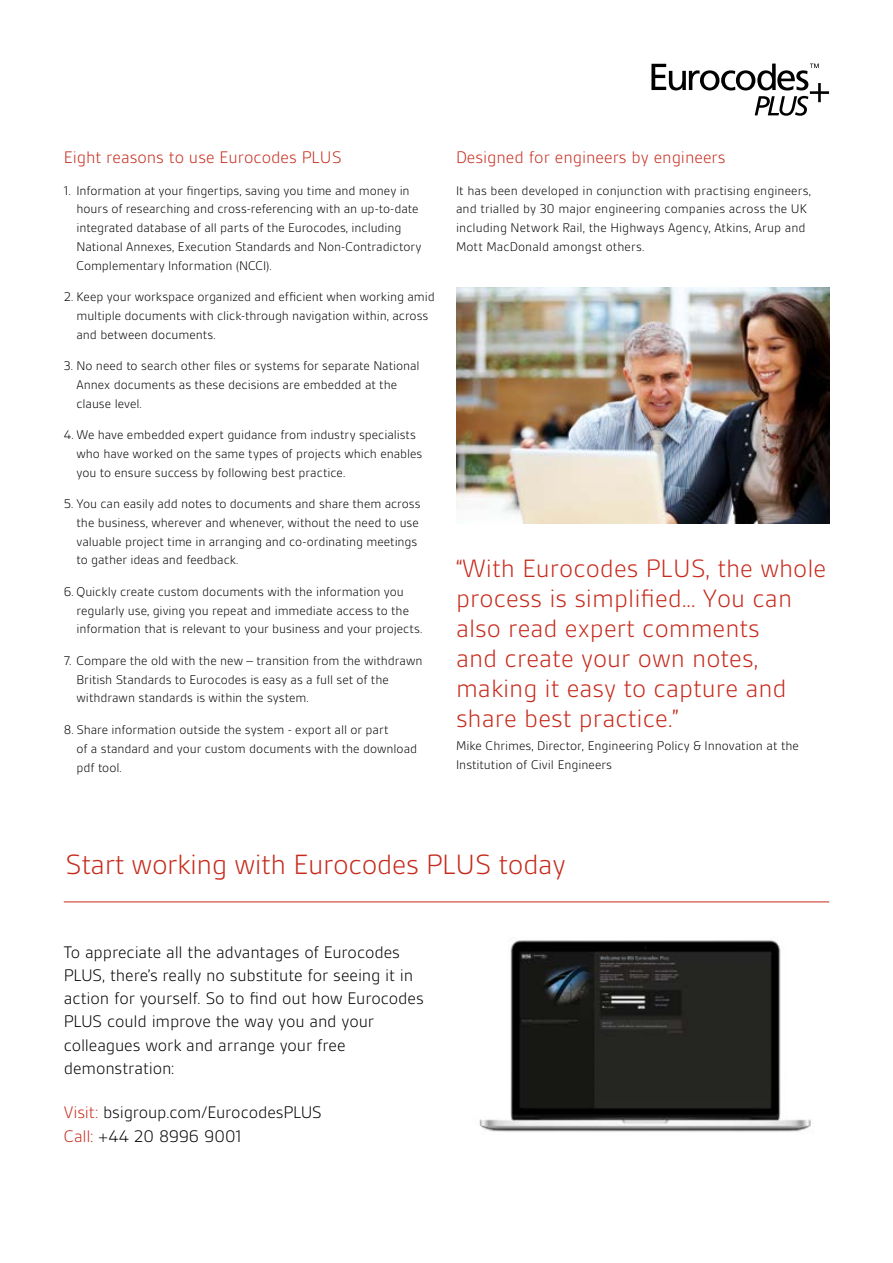
<style>
.page{position:relative;width:893px;height:1263px;background:#fff}
.page>*{position:absolute;margin:0;border:0;box-sizing:border-box;transform-origin:0 0}
.t1{font:300 30px "BSI Gesta";letter-spacing:-.015em;color:#c62a1b}
.t2{font:300 27px/30px "BSI Gesta";color:#c62a1b}
.t3{font:300 18px/23.2px "BSI Gesta";letter-spacing:-.01em;color:#000}
.t4{font:300 18px "BSI Gesta";color:#c62a1b}
.t5{font:300 13.5px/18.8px "BSI Gesta";color:#000}
.s1{color:#c62a1b}
</style>
<div class="page">
<img style="left:456px;top:287px;width:373px;height:237px">
<img style="left:479px;top:940px;width:335px;height:192px">
<hr style="left:64px;top:901px;width:765px;height:1px;background:#c62a1b">
<svg style="left:651px;top:64px;width:178px;height:52px"></svg>
<h3 class="t4" style="left:64px;top:148px;width:279px">Eight reasons to use Eurocodes PLUS</h3>
<p class="t5" style="left:77px;top:181px;width:346px;text-indent:-13px">1. Information at your fingertips, saving you time and money in hours of researching and cross-referencing with an up-to-date integrated database of all parts of the Eurocodes, including National Annexes, Execution Standards and Non-Contradictory Complementary Information (NCCI).</p>
<p class="t5" style="left:77px;top:287px;width:360px;text-indent:-13px">2. Keep your workspace organized and efficient when working amid multiple documents with click-through navigation within, across and between documents.</p>
<p class="t5" style="left:77px;top:356px;width:345px;text-indent:-13px">3. No need to search other files or systems for separate National<br>Annex documents as these decisions are embedded at the clause level.</p>
<p class="t5" style="left:77px;top:425px;width:347px;text-indent:-13px">4. We have embedded expert guidance from industry specialists who have worked on the same types of projects which enables you to ensure success by following best practice.</p>
<p class="t5" style="left:77px;top:494px;width:346px;text-indent:-13px">5. You can easily add notes to documents and share them across the business, wherever and whenever, without the need to use valuable project time in arranging and co-ordinating meetings to gather ideas and feedback.</p>
<p class="t5" style="left:77px;top:582px;width:347px;text-indent:-13px">6. Quickly create custom documents with the information you regularly use, giving you repeat and immediate access to the information that is relevant to your business and your projects.</p>
<p class="t5" style="left:77px;top:651px;width:348px;text-indent:-13px">7. Compare the old with the new – transition from the withdrawn<br>British Standards to Eurocodes is easy as a full set of the withdrawn standards is within the system.</p>
<p class="t5" style="left:77px;top:720px;width:342px;text-indent:-13px">8. Share information outside the system - export all or part<br>of a standard and your custom documents with the download pdf tool.</p>
<h3 class="t4" style="left:456px;top:148px;width:271px">Designed for engineers by engineers</h3>
<p class="t5" style="left:456px;top:181px;width:357px">It has been developed in conjunction with practising engineers, and trialled by 30 major engineering companies across the UK including Network Rail, the Highways Agency, Atkins, Arup and Mott MacDonald amongst others.</p>
<h2 class="t2" style="left:456px;top:554px;width:372px">“With Eurocodes PLUS, the whole process is simplified... You can also read expert comments<br>and create your own notes, making it easy to capture and share best practice.”</h2>
<p class="t5" style="left:456px;top:736px;width:344px">Mike Chrimes, Director, Engineering Policy &amp; Innovation at the<br>Institution of Civil Engineers</p>
<h1 class="t1" style="left:65px;top:849px;width:502px">Start working with Eurocodes PLUS today</h1>
<p class="t3" style="left:64px;top:940px;width:361px">To appreciate all the advantages of Eurocodes PLUS, there’s really no substitute for seeing it in action for yourself. So to find out how Eurocodes PLUS could improve the way you and your colleagues work and arrange your free demonstration:</p>
<h3 class="t3" style="left:64px;top:1101px;width:260px"><span class="s1">Visit:</span> bsigroup.com/EurocodesPLUS<br><span class="s1">Call:</span> +44 20 8996 9001</h3>
</div>
